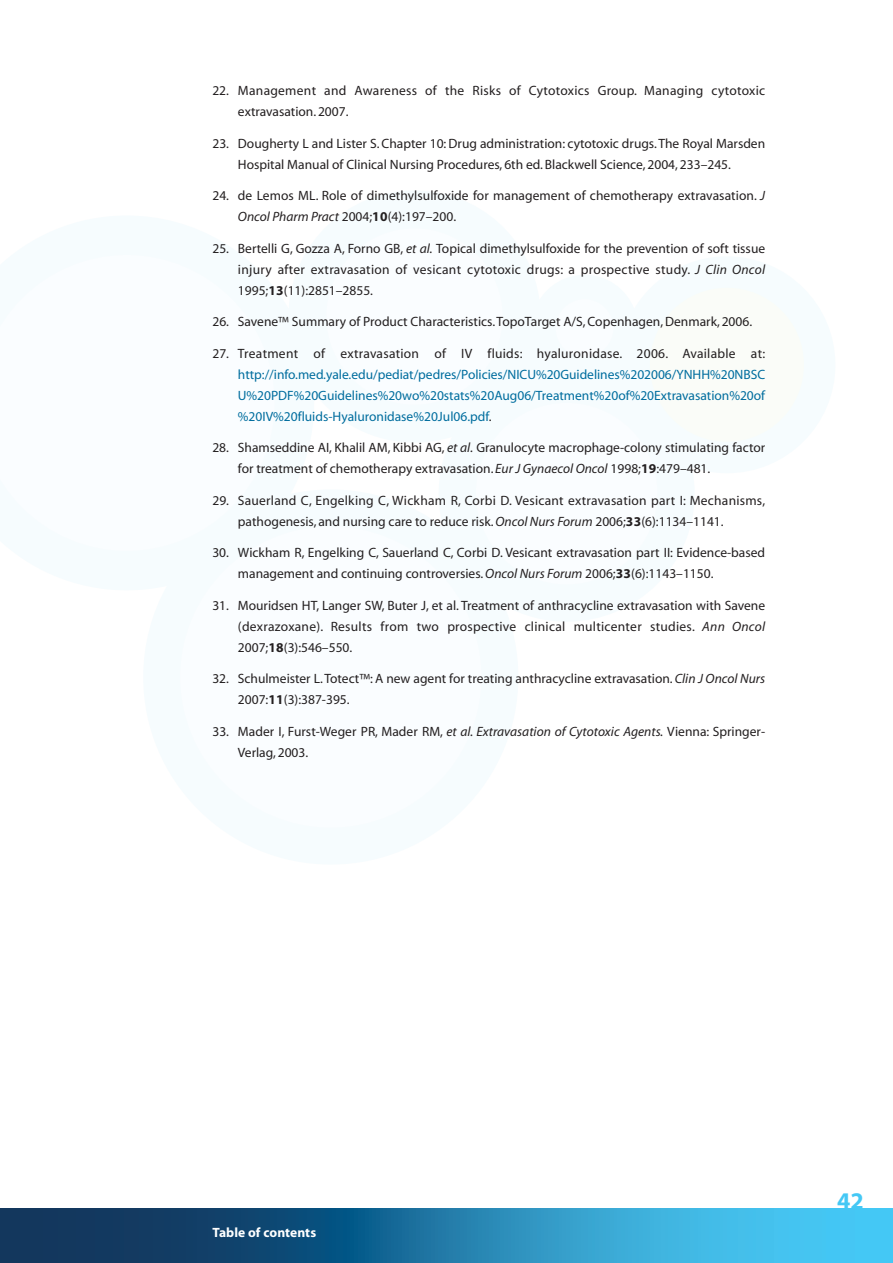
<style>
.page{position:relative;width:893px;height:1263px;background:#fff}
.page>*{position:absolute;margin:0;border:0;box-sizing:border-box;transform-origin:0 0}
.t1{font:700 24px "Myriad";color:#44c8f5}
.t2{font:13.5px/21px "Myriad";color:#231f20}
.t3{font:13.5px/21px "Myriad";letter-spacing:.02em;color:#231f20}
.t4{font:13.5px/21px "Myriad";color:#006d9e;text-align:justify}
.t5{font:700 13.5px "Myriad";letter-spacing:.005em;color:#fff}
.s1{font-style:italic}
.s2{font-weight:700}
.s3{color:#231f20}
</style>
<div class="page">
<svg style="left:0;top:1208px;width:893px;height:55px;background:#267ba7"></svg>
<p class="t3" style="left:238px;top:81px;width:529px;text-indent:-26px">22. Management and Awareness of the Risks of Cytotoxics Group. Managing cytotoxic extravasation. 2007.</p>
<p class="t2" style="left:238px;top:134px;width:529px;text-indent:-26px">23. Dougherty L and Lister S. Chapter 10: Drug administration: cytotoxic drugs. The Royal Marsden<br>Hospital Manual of Clinical Nursing Procedures, 6th ed. Blackwell Science, 2004, 233–245.</p>
<p class="t2" style="left:238px;top:186px;width:529px;text-indent:-26px">24. de Lemos ML. Role of dimethylsulfoxide for management of chemotherapy extravasation. <span class="s1">J<br>Oncol Pharm Pract</span> 2004;<span class="s2">10</span>(4):197–200.</p>
<p class="t2" style="left:238px;top:239px;width:529px;text-align:justify;text-indent:-26px">25. Bertelli G, Gozza A, Forno GB, <span class="s1">et al.</span> Topical dimethylsulfoxide for the prevention of soft tissue injury after extravasation of vesicant cytotoxic drugs: a prospective study. <span class="s1">J Clin Oncol </span>1995;<span class="s2">13</span>(11):2851–2855.</p>
<p class="t2" style="left:212px;top:312px;width:541px">26. Savene™ Summary of Product Characteristics.TopoTarget A/S, Copenhagen, Denmark, 2006.</p>
<p class="t3" style="left:212px;top:344px;width:554px">27. Treatment of extravasation of IV fluids: hyaluronidase. 2006. Available at:</p>
<p class="t4" style="left:238px;top:365px;width:529px">http://info.med.yale.edu/pediat/pedres/Policies/NICU%20Guidelines%202006/YNHH%20NBSC U%20PDF%20Guidelines%20wo%20stats%20Aug06/Treatment%20of%20Extravasation%20of %20IV%20fluids-Hyaluronidase%20Jul06.pdf<span class="s3">.</span></p>
<p class="t2" style="left:238px;top:438px;width:529px;text-indent:-26px">28. Shamseddine AI, Khalil AM, Kibbi AG, <span class="s1">et al.</span> Granulocyte macrophage-colony stimulating factor for treatment of chemotherapy extravasation. <span class="s1">Eur J Gynaecol Oncol</span> 1998;<span class="s2">19</span>:479–481.</p>
<p class="t3" style="left:238px;top:491px;width:529px;text-indent:-26px">29. Sauerland C, Engelking C, Wickham R, Corbi D. Vesicant extravasation part I: Mechanisms, pathogenesis, and nursing care to reduce risk.<span class="s1">Oncol Nurs Forum</span> 2006;<span class="s2">33</span>(6):1134–1141.</p>
<p class="t2" style="left:238px;top:543px;width:529px;text-indent:-26px">30. Wickham R, Engelking C, Sauerland C, Corbi D. Vesicant extravasation part II: Evidence-based management and continuing controversies.<span class="s1">Oncol Nurs Forum</span> 2006;<span class="s2">33</span>(6):1143–1150.</p>
<p class="t2" style="left:238px;top:596px;width:529px;text-align:justify;text-indent:-26px">31. Mouridsen HT, Langer SW, Buter J, et al. Treatment of anthracycline extravasation with Savene (dexrazoxane). Results from two prospective clinical multicenter studies. <span class="s1">Ann Oncol </span>2007;<span class="s2">18</span>(3):546–550.</p>
<p class="t2" style="left:238px;top:669px;width:529px;text-indent:-26px">32. Schulmeister L.Totect™: A new agent for treating anthracycline extravasation. <span class="s1">Clin J Oncol Nurs<br></span>2007:<span class="s2">11</span>(3):387-395.</p>
<p class="t2" style="left:238px;top:722px;width:529px;text-indent:-26px">33. Mader I, Furst-Weger PR, Mader RM, <span class="s1">et al. Extravasation of Cytotoxic Agents.</span> Vienna: Springer-<br>Verlag, 2003.</p>
<p class="t5" style="left:212px;top:1227px;width:105px">Table of contents</p>
<h1 class="t1" style="left:837px;top:1191px;width:28px">42</h1>
</div>
